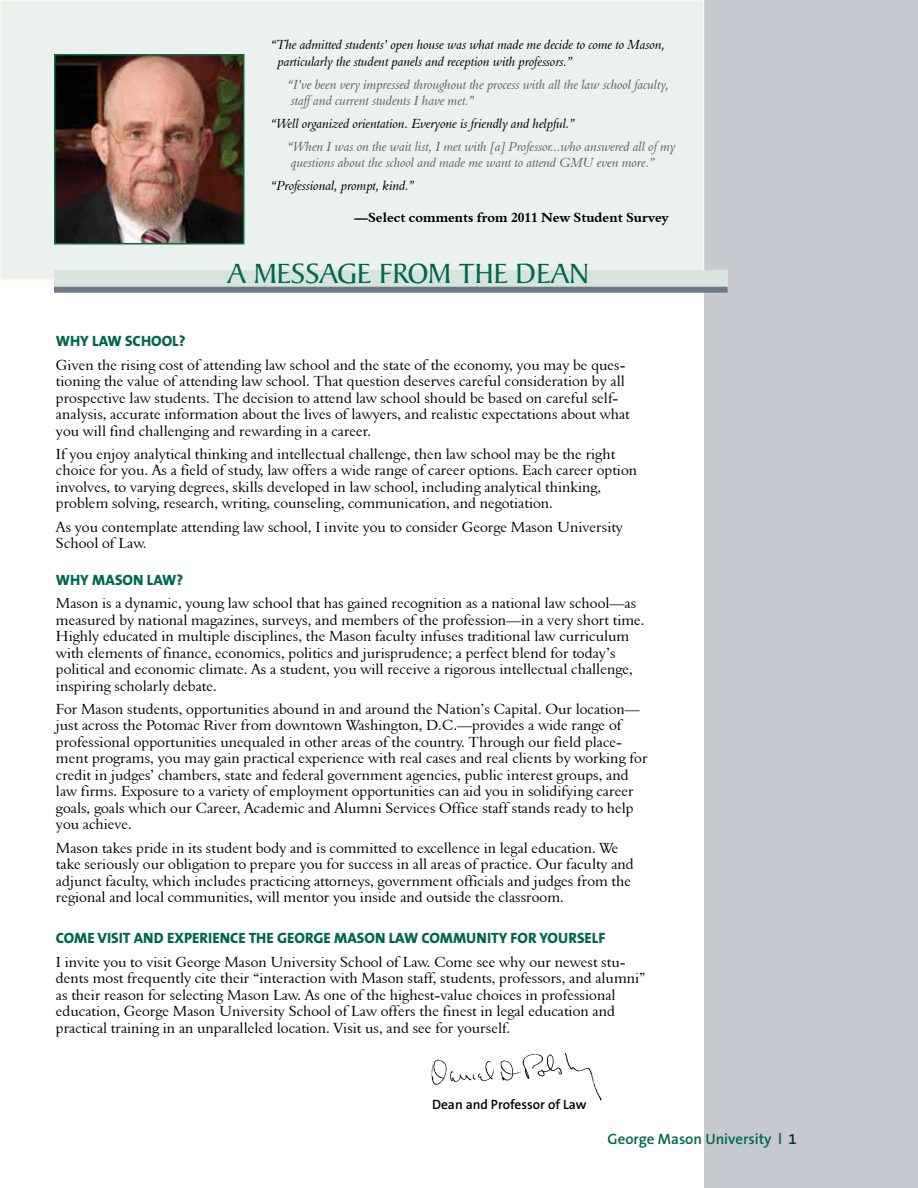
<style>
.page{position:relative;width:918px;height:1188px;background:#fff}
.page>*{position:absolute;margin:0;border:0;box-sizing:border-box;transform-origin:0 0}
.t1{font:30px "Baker Signet";color:#00674e}
.t2{font:15px/16.5px "Aldine 401 BT Roman A";color:#000}
.t3{font:800 15px "The Sans B8";color:#00674e}
.t4{font:600 15px "The Sans B6";color:#00674e}
.t5{font:13.5px/16.2px "Aldine 401 BT Italic A";color:#636466}
.t6{font:13.5px/16.2px "Aldine 401 BT Italic A";color:#000}
.t7{font:13.5px "Aldine 401 BT Bold A";color:#000}
.t8{font:600 13.5px "The Sans B6";color:#000}
.s1{color:#002f46}
</style>
<div class="page">
<div style="left:704px;top:0;width:214px;height:1188px;background:#c7c9d0"></div>
<div style="left:0;top:0;width:704px;height:279px;background:#eaf1ee"></div>
<img style="left:57px;top:57px;width:184px;height:185px">
<div style="left:54px;top:54px;width:190px;height:191px;border:2px solid #00703c"></div>
<div style="left:54px;top:273px;width:673px;height:15px;background:#bac5c6"></div>
<div style="left:54px;top:270px;width:673px;height:16px;background:#d7e4de"></div>
<div style="left:54px;top:287px;width:673px;height:6px;background:#6f7889"></div>
<img style="left:431px;top:1053px;width:171px;height:48px">
<p class="t6" style="left:278px;top:37px;width:389px;text-indent:-7px">“The admitted students’ open house was what made me decide to come to Mason, particularly the student panels and reception with professors.”</p>
<p class="t5" style="left:288px;top:76px;width:383px">“I’ve been very impressed throughout the process with all the law school faculty, staff and current students I have met.”</p>
<p class="t6" style="left:271px;top:115px;width:305px">“Well organized orientation. Everyone is friendly and helpful.”</p>
<p class="t5" style="left:288px;top:138px;width:389px">“When I was on the wait list, I met with [a] Professor...who answered all of my questions about the school and made me want to attend GMU even more.”</p>
<p class="t6" style="left:271px;top:177px;width:145px">“Professional, prompt, kind.”</p>
<p class="t7" style="left:355px;top:209px;width:316px">—Select comments from 2011 New Student Survey</p>
<h1 class="t1" style="left:228px;top:257px;width:362px">A MESSAGE FROM THE DEAN</h1>
<p class="t3" style="left:56px;top:333px;width:131px">WHY LAW SCHOOL?</p>
<p class="t2" style="left:56px;top:356px;width:575px">Given the rising cost of attending law school and the state of the economy, you may be ques&shy;tioning the value of attending law school. That question deserves careful consideration by all prospective law students. The decision to attend law school should be based on careful self&shy;analysis, accurate information about the lives of lawyers, and realistic expectations about what you will find challenging and rewarding in a career.</p>
<p class="t2" style="left:56px;top:445px;width:583px">If you enjoy analytical thinking and intellectual challenge, then law school may be the right choice for you. As a field of study, law offers a wide range of career options. Each career option involves, to varying degrees, skills developed in law school, including analytical thinking, problem solving, research, writing, counseling, communication, and negotiation.</p>
<p class="t2" style="left:56px;top:518px;width:569px">As you contemplate attending law school, I invite you to consider George Mason University<br>School of Law.</p>
<p class="t3" style="left:56px;top:572px;width:129px">WHY MASON LAW?</p>
<p class="t2" style="left:56px;top:595px;width:590px">Mason is a dynamic, young law school that has gained recognition as a national law school—as measured by national magazines, surveys, and members of the profession—in a very short time.<br>Highly educated in multiple disciplines, the Mason faculty infuses traditional law curriculum with elements of finance, economics, politics and jurisprudence; a perfect blend for today’s political and economic climate. As a student, you will receive a rigorous intellectual challenge, inspiring scholarly debate.</p>
<p class="t2" style="left:56px;top:700px;width:593px">For Mason students, opportunities abound in and around the Nation’s Capital. Our location— just across the Potomac River from downtown Washington, D.C.—provides a wide range of professional opportunities unequaled in other areas of the country. Through our field place&shy;ment programs, you may gain practical experience with real cases and real clients by working for credit in judges’ chambers, state and federal government agencies, public interest groups, and law firms. Exposure to a variety of employment opportunities can aid you in solidifying career goals, goals which our Career, Academic and Alumni Services Office staff stands ready to help you achieve.</p>
<p class="t2" style="left:56px;top:839px;width:579px">Mason takes pride in its student body and is committed to excellence in legal education. We take seriously our obligation to prepare you for success in all areas of practice. Our faculty and adjunct faculty, which includes practicing attorneys, government officials and judges from the regional and local communities, will mentor you inside and outside the classroom.</p>
<p class="t3" style="left:56px;top:930px;width:551px">COME VISIT AND EXPERIENCE THE GEORGE MASON LAW COMMUNITY FOR YOURSELF</p>
<p class="t2" style="left:56px;top:953px;width:591px">I invite you to visit George Mason University School of Law. Come see why our newest stu&shy;dents most frequently cite their “interaction with Mason staff, students, professors, and alumni” as their reason for selecting Mason Law. As one of the highest-value choices in professional education, George Mason University School of Law offers the finest in legal education and practical training in an unparalleled location. Visit us, and see for yourself.</p>
<p class="t8" style="left:432px;top:1097px;width:156px">Dean and Professor of Law</p>
<p class="t4" style="left:608px;top:1131px;width:191px">George Mason University l <span class="s1">1</span></p>
</div>
